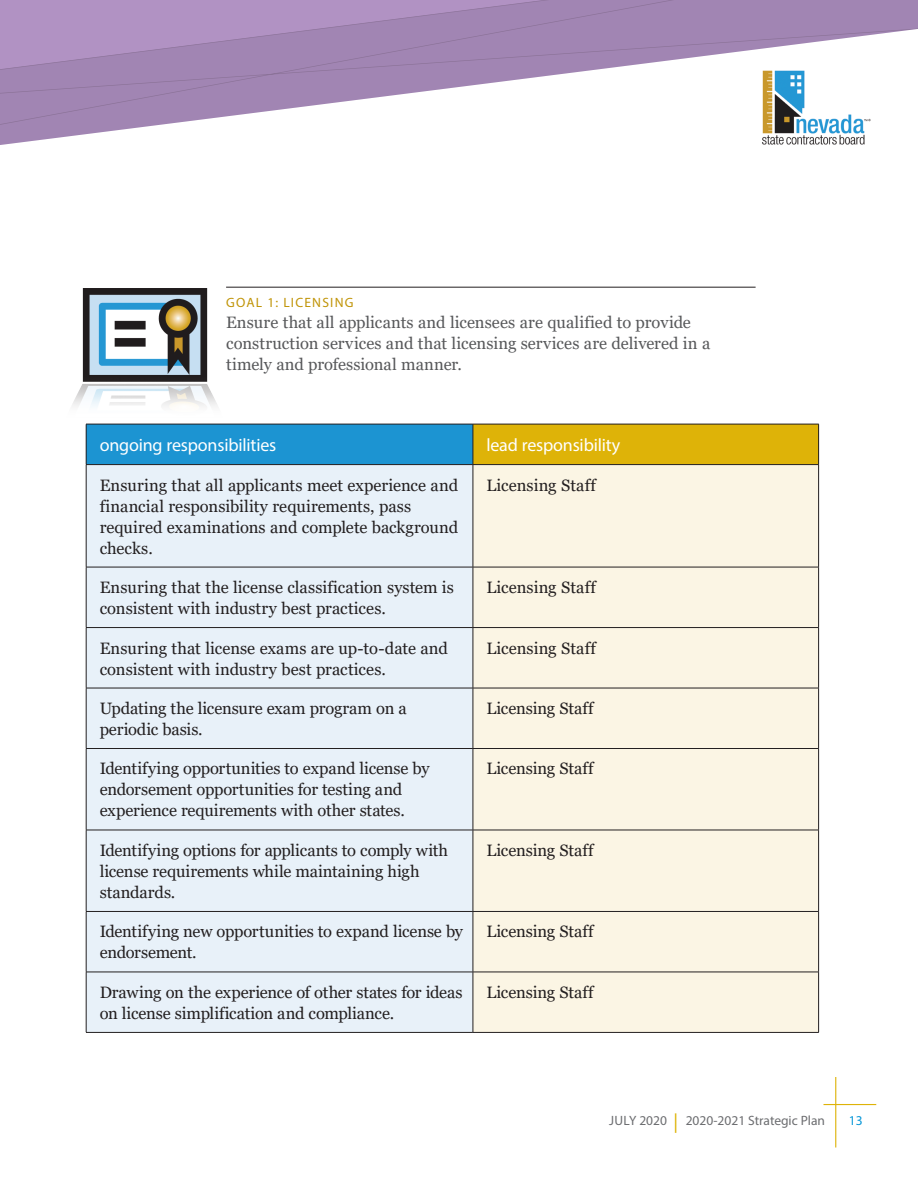
<style>
.page{position:relative;width:918px;height:1188px;background:#fff}
.page>*{position:absolute;margin:0;border:0;box-sizing:border-box;transform-origin:0 0}
.table_title{font:18px "Myriad Pro";letter-spacing:-.01em;color:#fff}
.body_text{font:16.5px/21px "Georgia";letter-spacing:-.005em;color:#231f20}
.body_text-2{font:16.5px/21px "Georgia";color:#57585a}
.t1{font:13.5px "Myriad Pro";color:#6c6d70}
.goal{font:13.5px "Myriad Pro";letter-spacing:.09em;color:#c09407}
.t2{font:13.5px "Myriad Pro";color:#0696d7}
.s1{font-size:19.5px;color:#deb308}
</style>
<div class="page">
<hr style="left:823px;top:1104px;width:53px;height:1px;background:#deb308">
<hr style="left:835px;top:1077px;width:1px;height:71px;background:#deb308">
<img style="left:72px;top:288px;width:151px;height:136px">
<div style="left:86px;top:424px;width:387px;height:41px;background:#1c94d2"></div>
<div style="left:473px;top:424px;width:346px;height:41px;background:#deb308"></div>
<div style="left:87px;top:465px;width:386px;height:567px;background:#e8f1f9"></div>
<div style="left:474px;top:465px;width:344px;height:567px;background:#fbf5e4"></div>
<hr style="left:86px;top:424px;width:387px;height:1px;background:#231f20">
<hr style="left:86px;top:424px;width:1px;height:40px;background:#231f20">
<hr style="left:473px;top:424px;width:346px;height:1px;background:#231f20">
<hr style="left:473px;top:424px;width:1px;height:40px;background:#231f20">
<hr style="left:818px;top:424px;width:1px;height:40px;background:#231f20">
<hr style="left:86px;top:464px;width:387px;height:1px;background:#231f20">
<hr style="left:86px;top:465px;width:1px;height:102px;background:#231f20">
<hr style="left:473px;top:464px;width:346px;height:1px;background:#231f20">
<hr style="left:473px;top:465px;width:1px;height:102px;background:#231f20">
<hr style="left:818px;top:465px;width:1px;height:102px;background:#231f20">
<hr style="left:86px;top:567px;width:387px;height:1px;background:#231f20">
<hr style="left:86px;top:567px;width:1px;height:60px;background:#231f20">
<hr style="left:473px;top:567px;width:346px;height:1px;background:#231f20">
<hr style="left:473px;top:567px;width:1px;height:60px;background:#231f20">
<hr style="left:818px;top:567px;width:1px;height:60px;background:#231f20">
<hr style="left:86px;top:627px;width:387px;height:1px;background:#231f20">
<hr style="left:86px;top:628px;width:1px;height:60px;background:#231f20">
<hr style="left:473px;top:627px;width:346px;height:1px;background:#231f20">
<hr style="left:473px;top:628px;width:1px;height:60px;background:#231f20">
<hr style="left:818px;top:628px;width:1px;height:60px;background:#231f20">
<hr style="left:86px;top:688px;width:387px;height:1px;background:#231f20">
<hr style="left:86px;top:688px;width:1px;height:60px;background:#231f20">
<hr style="left:473px;top:688px;width:346px;height:1px;background:#231f20">
<hr style="left:473px;top:688px;width:1px;height:60px;background:#231f20">
<hr style="left:818px;top:688px;width:1px;height:60px;background:#231f20">
<hr style="left:86px;top:748px;width:387px;height:1px;background:#231f20">
<hr style="left:86px;top:749px;width:1px;height:81px;background:#231f20">
<hr style="left:473px;top:748px;width:346px;height:1px;background:#231f20">
<hr style="left:473px;top:749px;width:1px;height:81px;background:#231f20">
<hr style="left:818px;top:749px;width:1px;height:81px;background:#231f20">
<hr style="left:86px;top:830px;width:387px;height:1px;background:#231f20">
<hr style="left:86px;top:830px;width:1px;height:81px;background:#231f20">
<hr style="left:473px;top:830px;width:346px;height:1px;background:#231f20">
<hr style="left:473px;top:830px;width:1px;height:81px;background:#231f20">
<hr style="left:818px;top:830px;width:1px;height:81px;background:#231f20">
<hr style="left:86px;top:911px;width:387px;height:1px;background:#231f20">
<hr style="left:86px;top:912px;width:1px;height:60px;background:#231f20">
<hr style="left:473px;top:911px;width:346px;height:1px;background:#231f20">
<hr style="left:473px;top:912px;width:1px;height:60px;background:#231f20">
<hr style="left:818px;top:912px;width:1px;height:60px;background:#231f20">
<hr style="left:86px;top:972px;width:387px;height:1px;background:#231f20">
<hr style="left:86px;top:972px;width:1px;height:60px;background:#231f20">
<hr style="left:473px;top:972px;width:346px;height:1px;background:#231f20">
<hr style="left:473px;top:972px;width:1px;height:60px;background:#231f20">
<hr style="left:818px;top:972px;width:1px;height:60px;background:#231f20">
<hr style="left:86px;top:1032px;width:387px;height:1px;background:#231f20">
<hr style="left:473px;top:1032px;width:346px;height:1px;background:#231f20">
<hr style="left:226px;top:287px;width:530px;height:1px;background:#231f20">
<svg style="left:0;top:0;width:918px;height:145px"></svg>
<p class="goal" style="left:226px;top:294px;width:129px">GOAL 1: LICENSING</p>
<p class="body_text-2" style="left:226px;top:312px;width:486px">Ensure that all applicants and licensees are qualified to provide construction services and that licensing services are delivered in a timely and professional manner.</p>
<p class="table_title" style="left:100px;top:434px;width:178px">ongoing responsibilities</p>
<p class="table_title" style="left:486px;top:434px;width:135px">lead responsibility</p>
<p class="body_text" style="left:100px;top:475px;width:360px">Ensuring that all applicants meet experience and financial responsibility requirements, pass required examinations and complete background checks.</p>
<p class="body_text" style="left:486px;top:475px;width:111px">Licensing Staff</p>
<p class="body_text" style="left:100px;top:577px;width:356px">Ensuring that the license classification system is consistent with industry best practices.</p>
<p class="body_text" style="left:486px;top:577px;width:111px">Licensing Staff</p>
<p class="body_text" style="left:100px;top:638px;width:350px">Ensuring that license exams are up-to-date and consistent with industry best practices.</p>
<p class="body_text" style="left:486px;top:638px;width:111px">Licensing Staff</p>
<p class="body_text" style="left:100px;top:698px;width:309px">Updating the licensure exam program on a periodic basis.</p>
<p class="body_text" style="left:486px;top:698px;width:109px">Licensing Staff</p>
<p class="body_text" style="left:100px;top:759px;width:332px">Identifying opportunities to expand license by endorsement opportunities for testing and experience requirements with other states.</p>
<p class="body_text" style="left:486px;top:759px;width:109px">Licensing Staff</p>
<p class="body_text" style="left:100px;top:840px;width:350px">Identifying options for applicants to comply with license requirements while maintaining high standards.</p>
<p class="body_text" style="left:486px;top:840px;width:109px">Licensing Staff</p>
<p class="body_text" style="left:100px;top:922px;width:365px">Identifying new opportunities to expand license by endorsement.</p>
<p class="body_text" style="left:486px;top:922px;width:109px">Licensing Staff</p>
<p class="body_text" style="left:100px;top:982px;width:365px">Drawing on the experience of other states for ideas on license simplification and compliance.</p>
<p class="body_text" style="left:486px;top:982px;width:109px">Licensing Staff</p>
<p class="t1" style="left:609px;top:1112px;width:217px">JULY 2020 <span class="s1">|</span> 2020-2021 Strategic Plan</p>
<p class="t2" style="left:849px;top:1112px;width:15px">13</p>
</div>
